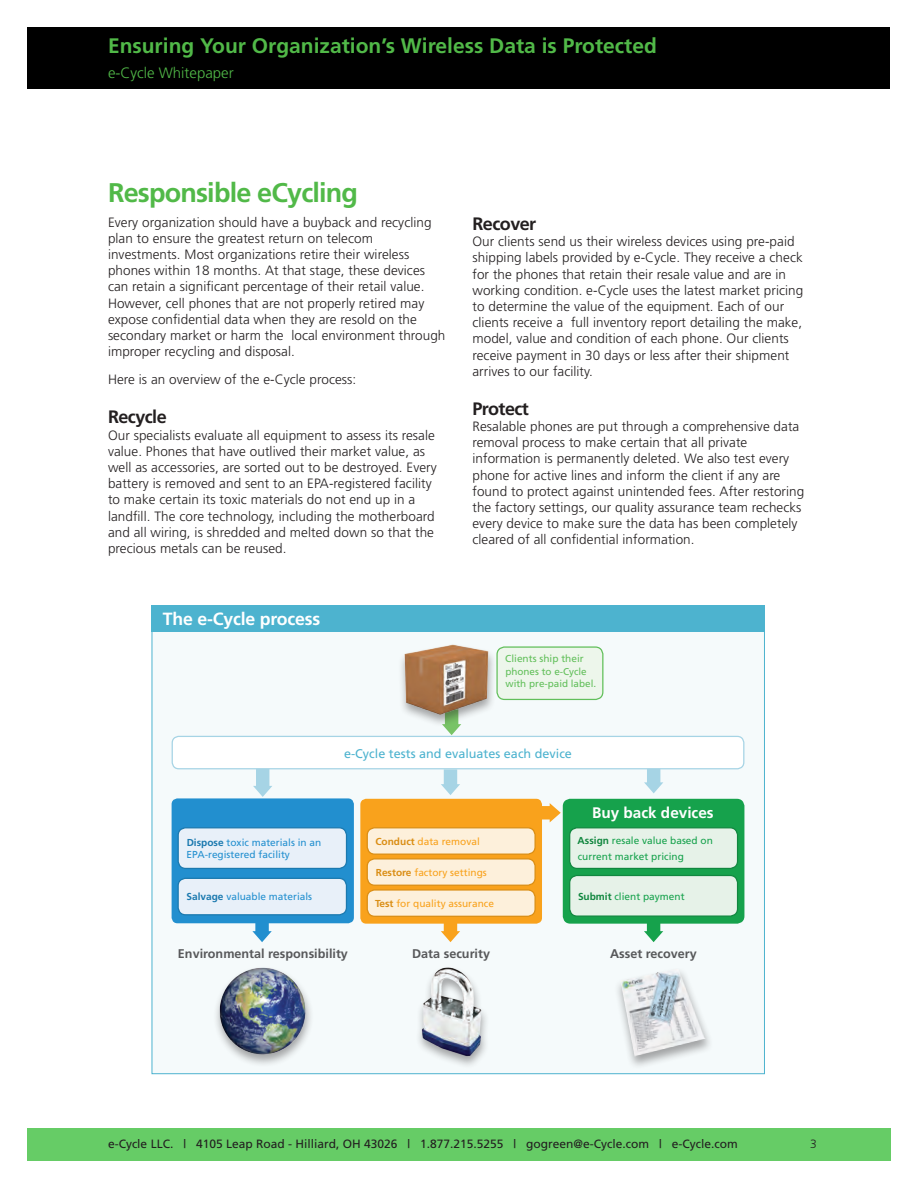
<style>
.page{position:relative;width:918px;height:1188px;background:#fff}
.page>*{position:absolute;margin:0;border:0;box-sizing:border-box;transform-origin:0 0}
.t1{font:700 27px "Frutiger";letter-spacing:-.03em;color:#51b948}
.t2{font:700 21px "Frutiger";color:#51b948}
.Intro_text_1{font:700 18px "Frutiger";letter-spacing:-.03em;color:#231f20}
.t3{font:700 17.7px "Frutiger";letter-spacing:-.01em;color:#fff}
.t4{font:700 15.3px "Frutiger";color:#fff}
.t5{font:300 15px "Frutiger";color:#51b948}
.Intro_text_1-2{font:300 13.5px/16.2px "Frutiger";letter-spacing:.005em;color:#231f20}
.t6{font:700 12.6px "Frutiger";color:#57585a}
.t7{font:12.6px "Frutiger";color:#4db3cf}
.t8{font:12px "Frutiger";color:#231f20}
.t9{font:300 12px "Frutiger";color:#231f20}
.t10{font:10.05px "Frutiger";color:#228fcf}
.t11{font:10.05px/15.3px "Frutiger";color:#16a24c}
.t12{font:10.05px "Frutiger";color:#f9a21c}
.t13{font:10.05px "Frutiger";color:#51b948}
.t14{font:9.9px/12.3px "Frutiger";color:#51b948}
.s1{font-weight:700;color:#1b79af}
.s2{font-weight:700;color:#d78c14}
.s3{font-weight:700;color:#11873f}
</style>
<div class="page">
<div style="left:27px;top:27px;width:863px;height:62px;background:#000"></div>
<div style="left:27px;top:1129px;width:864px;height:32px;background:#6c6"></div>
<div style="left:151px;top:605px;width:614px;height:470px;background:#f5fafb"></div>
<div style="left:152px;top:605px;width:613px;height:26px;background:#4db3cf"></div>
<img style="left:410px;top:956px;width:84px;height:113px">
<div style="left:213px;top:966px;width:101px;height:102px;background:#231f20;opacity:.4"></div>
<img style="left:217px;top:966px;width:91px;height:108px">
<svg style="left:441px;top:769px;width:19px;height:26px"></svg>
<svg style="left:644px;top:769px;width:19px;height:24px"></svg>
<svg style="left:253px;top:769px;width:19px;height:28px"></svg>
<svg style="left:644px;top:924px;width:19px;height:18px"></svg>
<div style="left:497px;top:647px;width:106px;height:52px;background:#edf6ea;border-radius:8px"></div>
<div style="left:496px;top:646px;width:107px;height:54px;border:1px solid #51b948;border-radius:8px"></div>
<div style="left:563px;top:799px;width:181px;height:125px;background:#16a24c;border-radius:8px"></div>
<svg style="left:542px;top:803px;width:19px;height:19px"></svg>
<div style="left:172px;top:798px;width:182px;height:125px;background:#228fcf;border-radius:6px"></div>
<div style="left:360px;top:799px;width:182px;height:125px;background:#f9a21c;border-radius:6px"></div>
<svg style="left:441px;top:923px;width:19px;height:19px"></svg>
<svg style="left:252px;top:923px;width:20px;height:19px"></svg>
<svg style="left:442px;top:728px;width:19px;height:7px"></svg>
<div style="left:614px;top:967px;width:100px;height:103px;background:#231f20;opacity:.4"></div>
<img style="left:620px;top:969px;width:57px;height:88px">
<div style="left:570px;top:828px;width:168px;height:40px;background:#e6f2e8;border-radius:8px"></div>
<div style="left:569px;top:827px;width:169px;height:42px;border:1px solid #11873f;border-radius:8px"></div>
<div style="left:570px;top:875px;width:168px;height:41px;background:#e6f2e8;border-radius:8px"></div>
<div style="left:569px;top:875px;width:169px;height:42px;border:1px solid #11873f;border-radius:8px"></div>
<div style="left:367px;top:828px;width:168px;height:26px;background:#fdf0db;border-radius:8px"></div>
<div style="left:367px;top:827px;width:169px;height:28px;border:1px solid #d78c14;border-radius:8px"></div>
<div style="left:178px;top:828px;width:169px;height:40px;background:#e8f0f9;border-radius:8px"></div>
<div style="left:178px;top:827px;width:169px;height:42px;border:1px solid #1b79af;border-radius:8px"></div>
<div style="left:178px;top:878px;width:168px;height:37px;background:#e8f0f9;border-radius:8px"></div>
<div style="left:178px;top:878px;width:169px;height:37px;border:1px solid #1b79af;border-radius:8px"></div>
<div style="left:367px;top:859px;width:168px;height:26px;background:#fdf0db;border-radius:8px"></div>
<div style="left:367px;top:858px;width:169px;height:28px;border:1px solid #d78c14;border-radius:8px"></div>
<div style="left:367px;top:890px;width:168px;height:26px;background:#fdf0db;border-radius:8px"></div>
<div style="left:367px;top:889px;width:169px;height:28px;border:1px solid #d78c14;border-radius:8px"></div>
<div style="left:397px;top:643px;width:100px;height:85px;background:#231f20;opacity:.4"></div>
<img style="left:366px;top:631px;width:164px;height:94px">
<div style="left:172px;top:736px;width:572px;height:33px;background:#fff;border-radius:7px"></div>
<div style="left:172px;top:736px;width:572px;height:33px;border:1px solid #a6d4e5;border-radius:7px"></div>
<h2 class="t2" style="left:108px;top:33px;width:550px">Ensuring Your Organization’s Wireless Data is Protected</h2>
<p class="t5" style="left:108px;top:65px;width:127px">e-Cycle Whitepaper</p>
<p class="t1" style="left:108px;top:177px;width:252px">Responsible eCycling</p>
<p class="Intro_text_1-2" style="left:108px;top:214px;width:339px">Every organization should have a buyback and recycling plan to ensure the greatest return on telecom investments. Most organizations retire their wireless phones within 18 months. At that stage, these devices can retain a significant percentage of their retail value.<br>However, cell phones that are not properly retired may expose confidential data when they are resold on the secondary market or harm the local environment through improper recycling and disposal.</p>
<p class="Intro_text_1-2" style="left:108px;top:372px;width:250px">Here is an overview of the e-Cycle process:</p>
<p class="Intro_text_1" style="left:108px;top:407px;width:60px">Recycle</p>
<p class="Intro_text_1-2" style="left:108px;top:427px;width:330px">Our specialists evaluate all equipment to assess its resale value. Phones that have outlived their market value, as well as accessories, are sorted out to be destroyed. Every battery is removed and sent to an EPA‑registered facility to make certain its toxic materials do not end up in a landfill. The core technology, including the motherboard and all wiring, is shredded and melted down so that the precious metals can be reused.</p>
<p class="t3" style="left:163px;top:609px;width:159px">The e-Cycle process</p>
<p class="Intro_text_1" style="left:472px;top:213px;width:65px">Recover</p>
<p class="Intro_text_1-2" style="left:472px;top:233px;width:332px">Our clients send us their wireless devices using pre-paid shipping labels provided by e-Cycle. They receive a check for the phones that retain their resale value and are in working condition. e-Cycle uses the latest market pricing to determine the value of the equipment. Each of our clients receive a full inventory report detailing the make, model, value and condition of each phone. Our clients receive payment in 30 days or less after their shipment arrives to our facility.</p>
<p class="Intro_text_1" style="left:472px;top:398px;width:58px">Protect</p>
<p class="Intro_text_1-2" style="left:472px;top:418px;width:333px">Resalable phones are put through a comprehensive data removal process to make certain that all private information is permanently deleted. We also test every phone for active lines and inform the client if any are found to protect against unintended fees. After restoring the factory settings, our quality assurance team rechecks every device to make sure the data has been completely cleared of all confidential information.</p>
<p class="t13" style="left:505px;top:653px;width:80px">Clients ship their</p>
<p class="t14" style="left:505px;top:665px;width:92px">phones to e-Cycle with pre-paid label.</p>
<p class="t7" style="left:344px;top:746px;width:229px">e-Cycle tests and evaluates each device</p>
<p class="t4" style="left:592px;top:803px;width:123px">Buy back devices</p>
<p class="t10" style="left:187px;top:836px;width:136px"><span class="s1">Dispose</span> toxic materials in an</p>
<p class="t12" style="left:375px;top:836px;width:106px"><span class="s2">Conduct</span> data removal</p>
<p class="t10" style="left:187px;top:849px;width:105px">EPA-registered facility</p>
<p class="t10" style="left:186px;top:891px;width:127px"><span class="s1">Salvage</span> valuable materials</p>
<p class="t12" style="left:376px;top:867px;width:112px"><span class="s2">Restore</span> factory settings</p>
<p class="t12" style="left:375px;top:898px;width:120px"><span class="s2">Test</span> for quality assurance</p>
<p class="t11" style="left:578px;top:833px;width:137px"><span class="s3">Assign</span> resale value based on current market pricing</p>
<p class="t11" style="left:578px;top:889px;width:108px"><span class="s3">Submit</span> client payment</p>
<p class="t6" style="left:178px;top:946px;width:171px">Environmental responsibility</p>
<p class="t6" style="left:412px;top:946px;width:79px">Data security</p>
<p class="t6" style="left:610px;top:946px;width:88px">Asset recovery</p>
<p class="t8" style="left:108px;top:1137px;width:631px">e-Cycle LLC. | 4105 Leap Road - Hilliard, OH 43026 | 1.877.215.5255 | gogreen@e-Cycle.com | e-Cycle.com</p>
<p class="t9" style="left:810px;top:1138px;width:8px">3</p>
</div>
